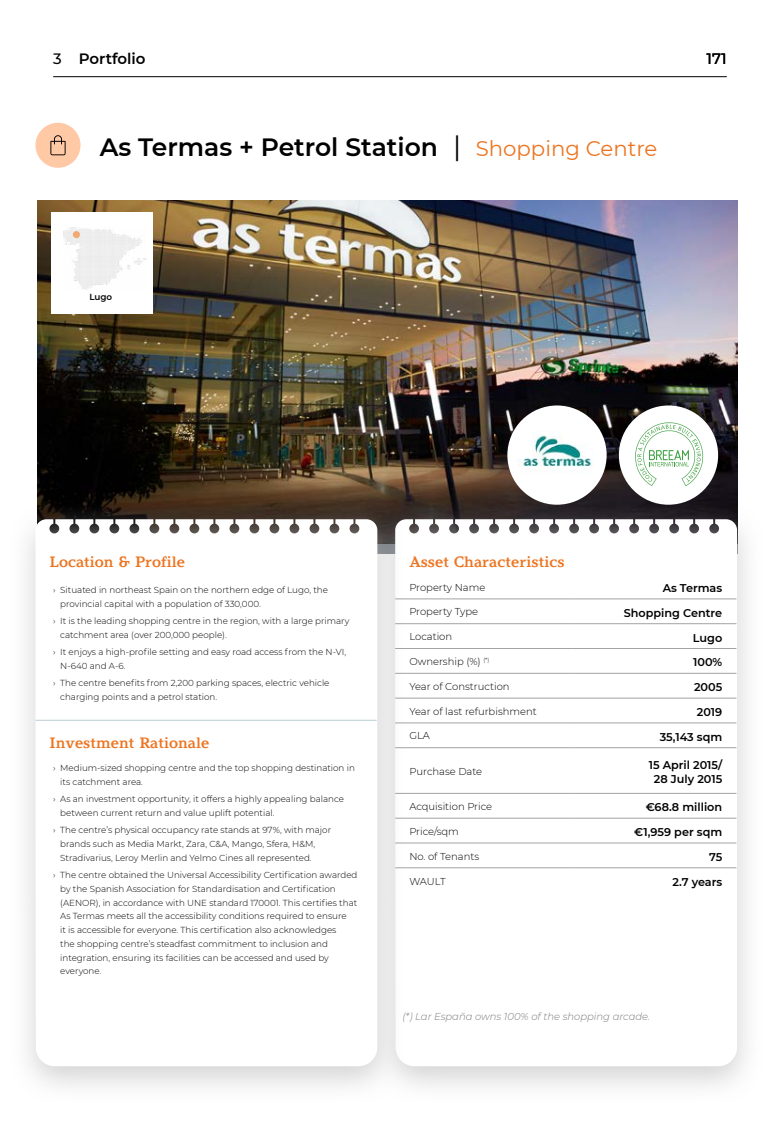
<style>
.page{position:relative;width:780px;height:1134px;background:#fff}
.page>*{position:absolute;margin:0;border:0;box-sizing:border-box;transform-origin:0 0}
.t1{font:600 25px "Montserrat";color:#000}
.Titulo_tabla_activos{font:700 15px "Argesta Text";color:#ed7521}
.t2{font:600 15px "Montserrat";color:#000}
.t3{font:500 15px "Montserrat";color:#000}
.Tabla_activos_semibo{font:600 11.25px/13.8px "Montserrat";color:#000;text-align:center}
.Texto_tabla_activos{font:300 10px "Montserrat";color:#000}
.Legales{font:italic 300 10px "Montserrat";color:#7a7a7a}
.t4{font:300 8.75px/13.8px "Montserrat";color:#000}
.t5{font:600 8.75px "Montserrat";color:#000}
.s1{font-weight:500}
.s2{font-weight:400;font-size:27.5px}
.s3{font-weight:400;font-size:21.25px;color:#ed7521}
</style>
<div class="page">
<img style="left:37px;top:200px;width:700px;height:303px">
<div style="left:35px;top:123px;width:46px;height:45px;background:#ffc9a6;border-radius:50%"></div>
<svg style="left:50px;top:135px;width:16px;height:20px"></svg>
<div style="left:51px;top:213px;width:101px;height:101px;background:#fff"></div>
<img style="left:64px;top:227px;width:83px;height:62px">
<div style="left:73px;top:231px;width:7px;height:7px;background:#f3a974;border-radius:50%"></div>
<div style="left:618px;top:405px;width:100px;height:100px;background:#fff;border-radius:50%"></div>
<svg style="left:635px;top:422px;width:68px;height:64px"></svg>
<div style="left:507px;top:405px;width:99px;height:100px;background:#fff;border-radius:50%"></div>
<img style="left:519px;top:435px;width:74px;height:37px">
<div style="left:368px;top:503px;width:397px;height:601px;background:#c2c2c2;opacity:.73"></div>
<svg style="left:405px;top:519px;width:332px;height:547px"></svg>
<hr style="left:395px;top:599px;width:176px;height:1px;background:#a3a3a3">
<hr style="left:571px;top:599px;width:165px;height:1px;background:#a3a3a3">
<hr style="left:395px;top:623px;width:176px;height:1px;background:#a3a3a3">
<hr style="left:571px;top:623px;width:165px;height:1px;background:#a3a3a3">
<hr style="left:395px;top:648px;width:176px;height:1px;background:#a3a3a3">
<hr style="left:571px;top:648px;width:165px;height:1px;background:#a3a3a3">
<hr style="left:395px;top:673px;width:176px;height:1px;background:#a3a3a3">
<hr style="left:571px;top:673px;width:165px;height:1px;background:#a3a3a3">
<hr style="left:395px;top:698px;width:176px;height:1px;background:#a3a3a3">
<hr style="left:571px;top:698px;width:165px;height:1px;background:#a3a3a3">
<hr style="left:395px;top:723px;width:176px;height:1px;background:#a3a3a3">
<hr style="left:571px;top:723px;width:165px;height:1px;background:#a3a3a3">
<hr style="left:395px;top:747px;width:176px;height:1px;background:#a3a3a3">
<hr style="left:571px;top:747px;width:165px;height:1px;background:#a3a3a3">
<hr style="left:395px;top:793px;width:176px;height:1px;background:#a3a3a3">
<hr style="left:571px;top:793px;width:165px;height:1px;background:#a3a3a3">
<hr style="left:395px;top:818px;width:176px;height:1px;background:#a3a3a3">
<hr style="left:571px;top:818px;width:165px;height:1px;background:#a3a3a3">
<hr style="left:395px;top:843px;width:176px;height:1px;background:#a3a3a3">
<hr style="left:571px;top:843px;width:165px;height:1px;background:#a3a3a3">
<hr style="left:395px;top:867px;width:176px;height:1px;background:#a3a3a3">
<hr style="left:571px;top:867px;width:165px;height:1px;background:#a3a3a3">
<div style="left:8px;top:503px;width:397px;height:601px;background:#c2c2c2;opacity:.73"></div>
<svg style="left:35px;top:519px;width:342px;height:547px"></svg>
<hr style="left:35px;top:720px;width:341px;height:1px;background:#b8ccd4">
<hr style="left:53px;top:76px;width:673px;height:1px;background:#000">
<h2 class="t2" style="left:53px;top:48px;width:94px"><span class="s1">3</span> Portfolio</h2>
<h2 class="t3" style="left:706px;top:48px;width:22px">171</h2>
<p class="t1" style="left:100px;top:130px;width:559px">As Termas + Petrol Station <span class="s2">|</span> <span class="s3">Shopping Centre</span></p>
<p class="t5" style="left:89px;top:291px;width:24px">Lugo</p>
<p class="Titulo_tabla_activos" style="left:50px;top:552px;width:137px">Location &amp; Profile</p>
<p class="t4" style="left:60px;top:583px;width:269px;text-indent:-7px">› Situated in northeast Spain on the northern edge of Lugo, the provincial capital with a population of 330,000.</p>
<p class="t4" style="left:60px;top:614px;width:291px;text-indent:-7px">› It is the leading shopping centre in the region, with a large primary catchment area (over 200,000 people).</p>
<p class="t4" style="left:60px;top:645px;width:287px;text-indent:-7px">› It enjoys a high-profile setting and easy road access from the N-VI,<br>N-640 and A-6.</p>
<p class="t4" style="left:60px;top:676px;width:271px;text-indent:-7px">› The centre benefits from 2,200 parking spaces, electric vehicle charging points and a petrol station.</p>
<p class="Titulo_tabla_activos" style="left:50px;top:734px;width:161px">Investment Rationale</p>
<p class="t4" style="left:60px;top:761px;width:296px;text-indent:-7px">› Medium-sized shopping centre and the top shopping destination in its catchment area.</p>
<p class="t4" style="left:60px;top:792px;width:285px;text-indent:-7px">› As an investment opportunity, it offers a highly appealing balance between current return and value uplift potential.</p>
<p class="t4" style="left:60px;top:823px;width:272px;text-indent:-7px">› The centre’s physical occupancy rate stands at 97%, with major brands such as Media Markt, Zara, C&amp;A, Mango, Sfera, H&amp;M,<br>Stradivarius, Leroy Merlin and Yelmo Cines all represented.</p>
<p class="t4" style="left:60px;top:868px;width:299px;text-indent:-7px">› The centre obtained the Universal Accessibility Certification awarded by the Spanish Association for Standardisation and Certification (AENOR), in accordance with UNE standard 170001. This certifies that As Termas meets all the accessibility conditions required to ensure<br>it is accessible for everyone. This certification also acknowledges<br>the shopping centre’s steadfast commitment to inclusion and integration, ensuring its facilities can be accessed and used by everyone.</p>
<p class="Titulo_tabla_activos" style="left:409px;top:552px;width:157px">Asset Characteristics</p>
<p class="Texto_tabla_activos" style="left:409px;top:580px;width:78px">Property Name</p>
<p class="Tabla_activos_semibo" style="left:662px;top:580px;width:61px">As Termas</p>
<p class="Texto_tabla_activos" style="left:409px;top:605px;width:70px">Property Type</p>
<p class="Tabla_activos_semibo" style="left:623px;top:605px;width:100px">Shopping Centre</p>
<p class="Texto_tabla_activos" style="left:409px;top:630px;width:44px">Location</p>
<p class="Tabla_activos_semibo" style="left:692px;top:630px;width:31px">Lugo</p>
<p class="Texto_tabla_activos" style="left:409px;top:655px;width:81px">Ownership (%) <sup>(*)</sup></p>
<p class="Tabla_activos_semibo" style="left:693px;top:655px;width:31px">100%</p>
<p class="Texto_tabla_activos" style="left:409px;top:679px;width:102px">Year of Construction</p>
<p class="Tabla_activos_semibo" style="left:694px;top:680px;width:30px">2005</p>
<p class="Texto_tabla_activos" style="left:409px;top:704px;width:129px">Year of last refurbishment</p>
<p class="Tabla_activos_semibo" style="left:696px;top:705px;width:27px">2019</p>
<p class="Texto_tabla_activos" style="left:409px;top:729px;width:22px">GLA</p>
<p class="Tabla_activos_semibo" style="left:659px;top:729px;width:64px">35,143 sqm</p>
<p class="Texto_tabla_activos" style="left:409px;top:764px;width:74px">Purchase Date</p>
<p class="Tabla_activos_semibo" style="left:648px;top:758px;width:75px">15 April 2015/<br>28 July 2015</p>
<p class="Texto_tabla_activos" style="left:409px;top:799px;width:84px">Acquisition Price</p>
<p class="Tabla_activos_semibo" style="left:645px;top:800px;width:78px">€68.8 million</p>
<p class="Texto_tabla_activos" style="left:409px;top:825px;width:51px">Price/sqm</p>
<p class="Tabla_activos_semibo" style="left:634px;top:825px;width:89px">€1,959 per sqm</p>
<p class="Texto_tabla_activos" style="left:409px;top:850px;width:71px">No. of Tenants</p>
<p class="Tabla_activos_semibo" style="left:709px;top:849px;width:15px">75</p>
<p class="Texto_tabla_activos" style="left:409px;top:875px;width:38px">WAULT</p>
<p class="Tabla_activos_semibo" style="left:672px;top:874px;width:51px">2.7 years</p>
<p class="Legales" style="left:402px;top:1010px;width:249px">(*) Lar España owns 100% of the shopping arcade.</p>
</div>
